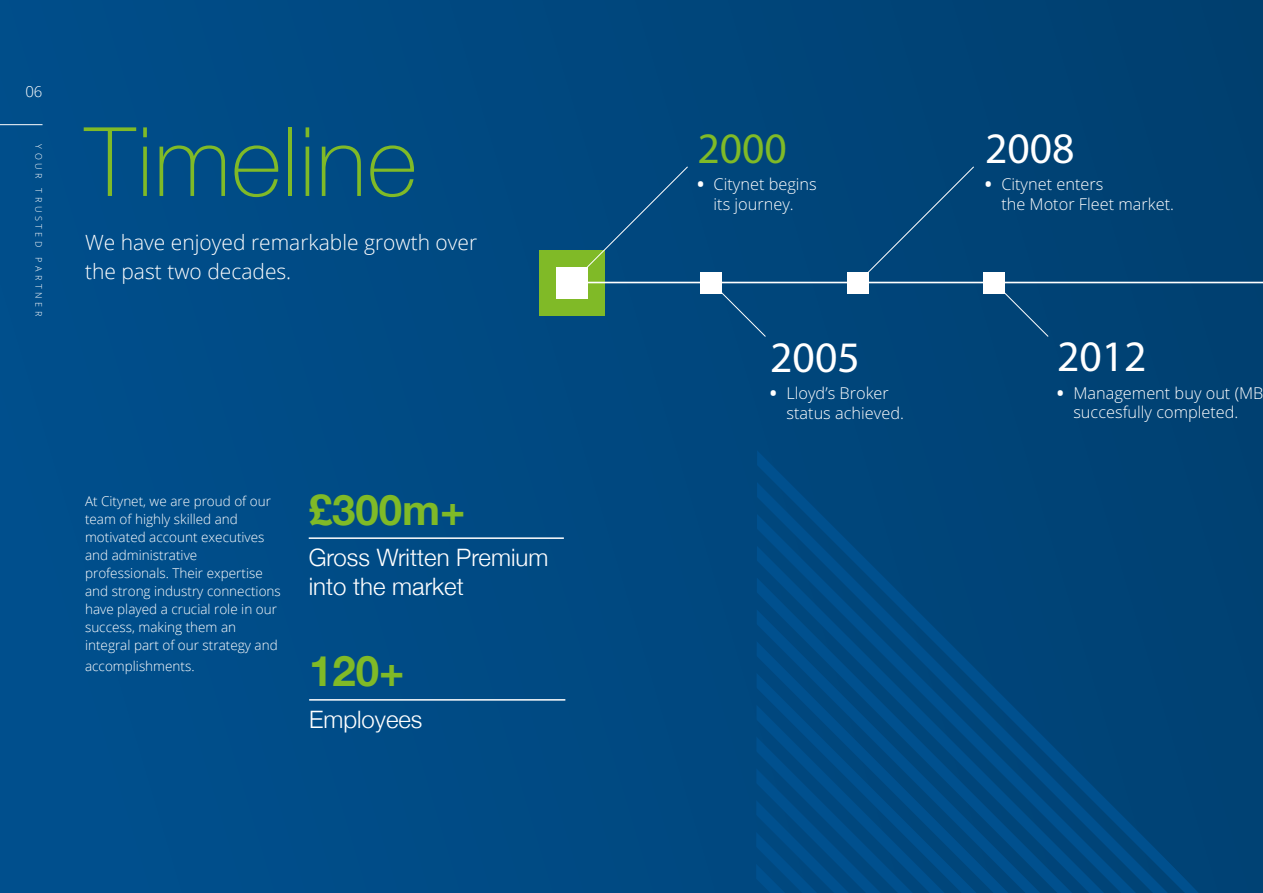
<style>
.page{position:relative;width:1263px;height:893px;background:#fff}
.page>*{position:absolute;margin:0;border:0;box-sizing:border-box;transform-origin:0 0}
.t1{font:100 96px "Helvetica Neue";letter-spacing:.01em;color:#80ba27}
.t2{font:700 43.65px "Helvetica Neue";color:#fff}
.t3{font:700 43.65px "Helvetica Neue";color:#80ba27}
.t4{font:700 42px "Helvetica Neue";color:#80ba27}
.t5{font:300 24px/28.8px "Helvetica Neue";color:#fff}
.t6{font:300 21px/28.5px "Open Sans";color:#fff}
.t7{font:300 16.35px/19.6px "Open Sans";color:#fff;text-align:center}
.t8{font:300 15px "Open Sans";color:#fff}
.t9{font:300 13.5px/18px "Open Sans";color:#fff}
.t10{font:300 9px "Open Sans";letter-spacing:.4em;color:#fff}
.s1{font-weight:800}
</style>
<div class="page">
<div style="left:0;top:0;width:1263px;height:893px;background:linear-gradient(to right,#00508e,#003f6f)"></div>
<div style="left:539px;top:250px;width:66px;height:65px;background:#80ba27"></div>
<div style="left:701px;top:272px;width:21px;height:21px;background:#fff"></div>
<div style="left:847px;top:272px;width:22px;height:21px;background:#fff"></div>
<div style="left:857px;top:166px;width:192px;height:115px;background:#047"></div>
<svg style="left:570px;top:281px;width:693px;height:384px;background:#03477b"></svg>
<div style="left:556px;top:267px;width:31px;height:31px;background:#fff"></div>
<svg style="left:569px;top:166px;width:120px;height:119px;background:#13567f"></svg>
<hr style="left:309px;top:537px;width:255px;height:2px;background:#fff">
<div style="left:756px;top:435px;width:443px;height:29px;background:#004478"></div>
<div style="left:756px;top:464px;width:443px;height:32px;background:#004478"></div>
<svg style="left:756px;top:496px;width:443px;height:32px;background:#004479"></svg>
<svg style="left:756px;top:528px;width:443px;height:32px;background:#00457a"></svg>
<svg style="left:756px;top:560px;width:443px;height:32px;background:#00457b"></svg>
<svg style="left:756px;top:592px;width:443px;height:32px;background:#00467c"></svg>
<svg style="left:756px;top:624px;width:443px;height:31px;background:#00467c"></svg>
<svg style="left:756px;top:655px;width:443px;height:32px;background:#00477d"></svg>
<svg style="left:756px;top:687px;width:443px;height:32px;background:#00477e"></svg>
<svg style="left:756px;top:719px;width:443px;height:32px;background:#00487f"></svg>
<svg style="left:756px;top:751px;width:443px;height:32px;background:#004880"></svg>
<svg style="left:756px;top:783px;width:443px;height:32px;background:#004981"></svg>
<svg style="left:756px;top:815px;width:443px;height:78px;background:#004982"></svg>
<hr style="left:309px;top:699px;width:256px;height:2px;background:#fff">
<hr style="left:0;top:124px;width:43px;height:1px;background:#fff">
<p class="t8" style="left:26px;top:81px;width:18px">06</p>
<p class="t10" style="left:45px;top:144px;width:173px;rotate:90deg">YOUR TRUSTED PARTNER</p>
<h1 class="t1" style="left:85px;top:89px;width:333px">Timeline</h1>
<h2 class="t3" style="left:697px;top:121px;width:91px">2000</h2>
<p class="t7" style="left:697px;top:174px;width:121px"><span class="s1">•</span> Citynet begins its journey.</p>
<h3 class="t6" style="left:85px;top:228px;width:394px">We have enjoyed remarkable growth over the past two decades.</h3>
<p class="t9" style="left:85px;top:491px;width:197px">At Citynet, we are proud of our team of highly skilled and motivated account executives and administrative professionals. Their expertise and strong industry connections have played a crucial role in our success, making them an integral part of our strategy and</p>
<p class="t9" style="left:85px;top:657px;width:111px">accomplishments.</p>
<h3 class="t4" style="left:309px;top:477px;width:158px">£300m+</h3>
<h3 class="t5" style="left:309px;top:541px;width:241px">Gross Written Premium into the market</h3>
<h3 class="t4" style="left:309px;top:638px;width:97px">120+</h3>
<h3 class="t5" style="left:309px;top:703px;width:115px">Employees</h3>
<h2 class="t2" style="left:770px;top:330px;width:91px">2005</h2>
<p class="t7" style="left:786px;top:383px;width:119px;text-align:left;text-indent:-16px"><span class="s1">•</span> Lloyd’s Broker status achieved.</p>
<h2 class="t2" style="left:985px;top:121px;width:91px">2008</h2>
<p class="t7" style="left:1001px;top:174px;width:174px;text-align:left;text-indent:-16px"><span class="s1">•</span> Citynet enters<br>the Motor Fleet market.</p>
<h2 class="t2" style="left:1057px;top:330px;width:91px">2012</h2>
<p class="t7" style="left:1057px;top:382px;width:208px"><span class="s1">•</span> Management buy out (MB succesfully completed.</p>
</div>
